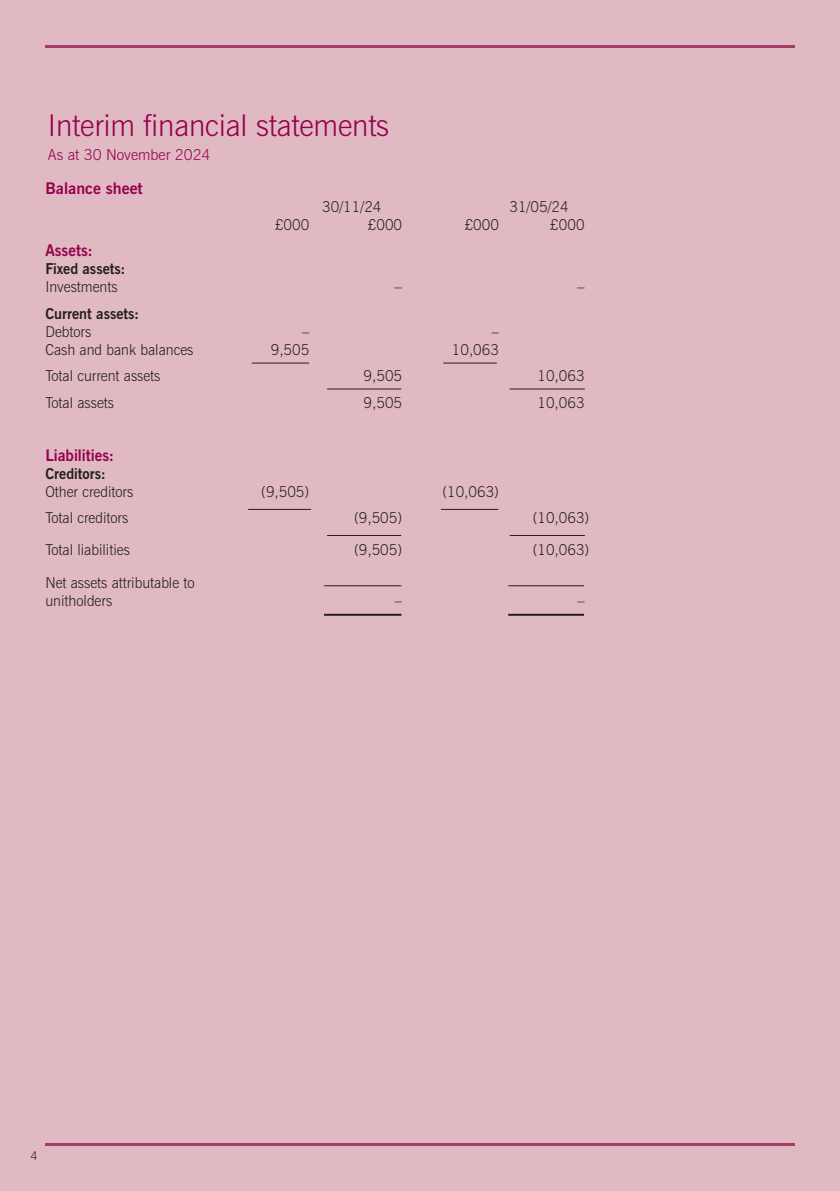
<style>
.page{position:relative;width:840px;height:1191px;background:#fff}
.page>*{position:absolute;margin:0;border:0;box-sizing:border-box;transform-origin:0 0}
.t1{font:300 30px "News Gothic BT";letter-spacing:-.01em;color:#96014e}
.t2{font:700 16px "News Gothic BT";color:#96014e;scale:.96 1}
.t3{font:700 16px "News Gothic BT";color:#96014e}
.t4{font:300 15px/18px "News Gothic BT";color:#231f20;scale:.96 1}
.t5{font:700 15px "News Gothic BT";color:#231f20;scale:.96 1}
.t6{font:300 15px "News Gothic BT";color:#96014e}
.t7{font:300 15px "News Gothic BT";color:#231f20}
.t8{font:300 12px "News Gothic BT";color:#231f20}
</style>
<div class="page">
<div style="left:0;top:0;width:839px;height:1191px;background:#e0b9c3"></div>
<hr style="left:45px;top:45px;width:749px;height:2px;background:#a83c66">
<hr style="left:45px;top:1143px;width:749px;height:2px;background:#a83c66">
<hr style="left:508px;top:585px;width:75px;height:1px;background:#231f20">
<hr style="left:324px;top:585px;width:77px;height:1px;background:#231f20">
<hr style="left:508px;top:614px;width:75px;height:2px;background:#231f20">
<hr style="left:324px;top:614px;width:77px;height:2px;background:#231f20">
<hr style="left:443px;top:362px;width:53px;height:1px;background:#231f20">
<hr style="left:252px;top:362px;width:57px;height:1px;background:#231f20">
<hr style="left:440px;top:509px;width:58px;height:1px;background:#231f20">
<hr style="left:248px;top:509px;width:63px;height:1px;background:#231f20">
<hr style="left:509px;top:388px;width:75px;height:1px;background:#231f20">
<hr style="left:327px;top:388px;width:74px;height:1px;background:#231f20">
<hr style="left:509px;top:535px;width:75px;height:1px;background:#231f20">
<hr style="left:327px;top:535px;width:74px;height:1px;background:#231f20">
<h1 class="t1" style="left:48px;top:114px;width:342px">Interim financial statements</h1>
<p class="t6" style="left:48px;top:149px;width:164px">As at 30 November 2024</p>
<p class="t3" style="left:45px;top:179px;width:99px">Balance sheet</p>
<p class="t4" style="left:322px;top:199px;width:63px">30/11/24</p>
<p class="t4" style="left:509px;top:199px;width:63px">31/05/24</p>
<p class="t4" style="left:275px;top:217px;width:37px">£000</p>
<p class="t4" style="left:367px;top:217px;width:37px">£000</p>
<p class="t4" style="left:464px;top:217px;width:37px">£000</p>
<p class="t4" style="left:550px;top:217px;width:37px">£000</p>
<p class="t2" style="left:45px;top:241px;width:51px">Assets:</p>
<p class="t5" style="left:45px;top:260px;width:85px">Fixed assets:</p>
<p class="t4" style="left:45px;top:279px;width:77px">Investments</p>
<p class="t7" style="left:394px;top:281px;width:9px">–</p>
<p class="t7" style="left:576px;top:281px;width:9px">–</p>
<p class="t5" style="left:45px;top:305px;width:99px">Current assets:</p>
<p class="t4" style="left:45px;top:324px;width:49px">Debtors</p>
<p class="t4" style="left:302px;top:324px;width:9px">–</p>
<p class="t4" style="left:491px;top:324px;width:9px">–</p>
<p class="t4" style="left:45px;top:342px;width:156px">Cash and bank balances</p>
<p class="t4" style="left:270px;top:342px;width:42px">9,505</p>
<p class="t4" style="left:451px;top:342px;width:51px">10,063</p>
<p class="t4" style="left:45px;top:368px;width:121px">Total current assets</p>
<p class="t4" style="left:363px;top:368px;width:42px">9,505</p>
<p class="t4" style="left:537px;top:368px;width:51px">10,063</p>
<p class="t4" style="left:45px;top:395px;width:73px">Total assets</p>
<p class="t4" style="left:363px;top:395px;width:42px">9,505</p>
<p class="t4" style="left:537px;top:395px;width:51px">10,063</p>
<p class="t2" style="left:45px;top:446px;width:73px">Liabilities:</p>
<p class="t5" style="left:45px;top:465px;width:64px">Creditors:</p>
<p class="t4" style="left:45px;top:484px;width:93px">Other creditors</p>
<p class="t4" style="left:261px;top:484px;width:51px">(9,505)</p>
<p class="t4" style="left:442px;top:484px;width:60px">(10,063)</p>
<p class="t4" style="left:45px;top:510px;width:88px">Total creditors</p>
<p class="t4" style="left:354px;top:510px;width:51px">(9,505)</p>
<p class="t4" style="left:532px;top:510px;width:60px">(10,063)</p>
<p class="t4" style="left:45px;top:542px;width:89px">Total liabilities</p>
<p class="t4" style="left:354px;top:542px;width:51px">(9,505)</p>
<p class="t4" style="left:532px;top:542px;width:60px">(10,063)</p>
<p class="t4" style="left:45px;top:574px;width:157px">Net assets attributable to unitholders</p>
<p class="t4" style="left:395px;top:592px;width:9px">–</p>
<p class="t4" style="left:577px;top:592px;width:9px">–</p>
<p class="t8" style="left:31px;top:1151px;width:9px">4</p>
</div>
